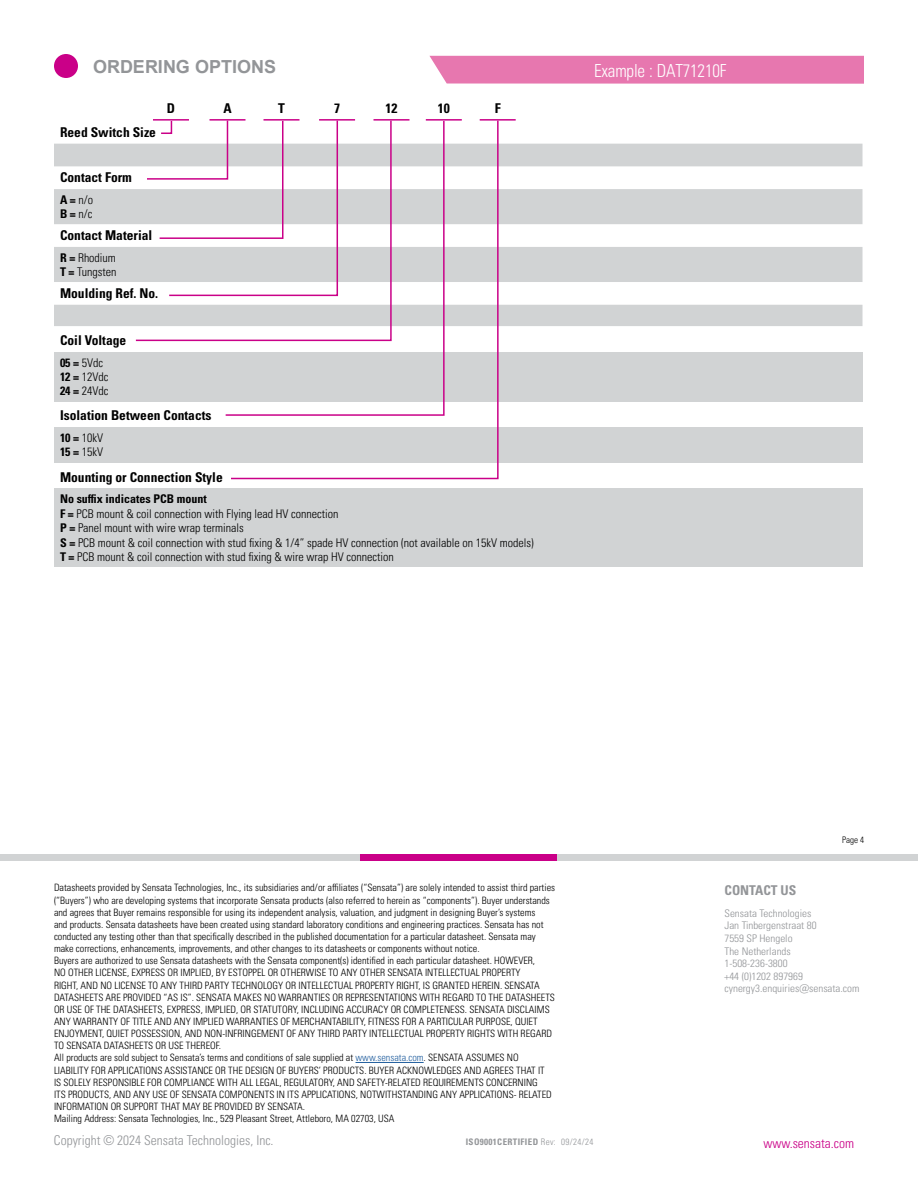
<style>
.page{position:relative;width:918px;height:1188px;background:#fff}
.page>*{position:absolute;margin:0;border:0;box-sizing:border-box;transform-origin:0 0}
.t1{font:300 condensed 18px "Univers LT Pro";letter-spacing:-.01em;color:#fff;scale:.95 1}
.t2{font:700 18px "Arial";color:#939598}
.t3{font:700 condensed 13.5px "Univers LT Pro";color:#000}
.t4{font:300 condensed 13.5px "Univers LT Pro";color:#939598}
.t5{font:300 condensed 13.5px "Univers LT Pro";color:#ca0088}
.t6{font:700 condensed 13.5px "Univers LT Pro";color:#939598}
.t7{font:300 condensed 12px/14.4px "Univers LT Pro";color:#000}
.t8{font:300 condensed 10.5px/12.6px "Univers LT Pro";color:#939598;scale:1.05 1}
.t9{font:300 condensed 10.2px/12.1px "Univers LT Pro";color:#000}
.t10{font:700 condensed 9px "Univers LT Pro";letter-spacing:.04em;color:#939598}
.t11{font:300 condensed 9px "Univers LT Pro";color:#000}
.s1{font-weight:700}
.s2{color:#215e9e}
.s3{font-weight:300}
</style>
<div class="page">
<div style="left:0;top:854px;width:361px;height:7px;background:#d1d3d4"></div>
<div style="left:557px;top:854px;width:361px;height:7px;background:#d1d3d4"></div>
<div style="left:361px;top:854px;width:196px;height:7px;background:#ca0088"></div>
<hr style="left:356px;top:1062px;width:68px;height:1px;background:#215e9e">
<div style="left:429px;top:56px;width:435px;height:28px;background:#e777af"></div>
<svg style="left:54px;top:144px;width:808px;height:182px;fill:#d1d3d4"></svg>
<div style="left:54px;top:352px;width:808px;height:49px;background:#d1d3d4"></div>
<div style="left:54px;top:427px;width:808px;height:36px;background:#d1d3d4"></div>
<div style="left:54px;top:489px;width:808px;height:78px;background:#d1d3d4"></div>
<hr style="left:480px;top:119px;width:36px;height:2px;background:#ca0088">
<svg style="left:134px;top:119px;width:90px;height:223px"></svg>
<svg style="left:224px;top:119px;width:6px;height:297px"></svg>
<svg style="left:230px;top:119px;width:269px;height:361px"></svg>
<div style="left:54px;top:54px;width:24px;height:24px;background:#ca0088;border-radius:50%"></div>
<h1 class="t2" style="left:93px;top:54px;width:185px">ORDERING OPTIONS</h1>
<h1 class="t1" style="left:594px;top:58px;width:141px">Example : DAT71210F</h1>
<h2 class="t3" style="left:167px;top:100px;width:10px">D</h2>
<h2 class="t3" style="left:223px;top:100px;width:10px">A</h2>
<h2 class="t3" style="left:278px;top:100px;width:8px">T</h2>
<h2 class="t3" style="left:334px;top:100px;width:7px">7</h2>
<h2 class="t3" style="left:385px;top:100px;width:13px">12</h2>
<h2 class="t3" style="left:438px;top:100px;width:13px">10</h2>
<h2 class="t3" style="left:495px;top:100px;width:7px">F</h2>
<h2 class="t3" style="left:60px;top:124px;width:98px">Reed Switch Size</h2>
<h2 class="t3" style="left:60px;top:169px;width:73px">Contact Form</h2>
<p class="t7" style="left:60px;top:192px;width:35px"><span class="s1">A =</span> n/o<br><span class="s1">B =</span> n/c</p>
<h2 class="t3" style="left:60px;top:227px;width:94px">Contact Material</h2>
<p class="t7" style="left:60px;top:250px;width:58px"><span class="s1">R =</span> Rhodium<br><span class="s1">T =</span> Tungsten</p>
<h2 class="t3" style="left:60px;top:285px;width:100px">Moulding Ref. No.</h2>
<h2 class="t3" style="left:60px;top:332px;width:68px">Coil Voltage</h2>
<p class="t7" style="left:60px;top:354px;width:50px"><span class="s1">05 =</span> 5Vdc<br><span class="s1">12 =</span> 12Vdc<br><span class="s1">24 =</span> 24Vdc</p>
<h2 class="t3" style="left:60px;top:407px;width:153px">Isolation Between Contacts</h2>
<p class="t7" style="left:60px;top:430px;width:45px"><span class="s1">10 =</span> 10kV<br><span class="s1">15 =</span> 15kV</p>
<h2 class="t3" style="left:60px;top:469px;width:164px">Mounting or Connection Style</h2>
<p class="t7" style="left:60px;top:491px;width:475px"><span class="s1">No suffix indicates PCB mount<br>F =</span> PCB mount &amp; coil connection with Flying lead HV connection<br><span class="s1">P =</span> Panel mount with wire wrap terminals<br><span class="s1">S =</span> PCB mount &amp; coil connection with stud fixing &amp; 1/4” spade HV connection (not available on 15kV models)<br><span class="s1">T =</span> PCB mount &amp; coil connection with stud fixing &amp; wire wrap HV connection</p>
<p class="t9" style="left:54px;top:881px;width:503px">Datasheets provided by Sensata Technologies, Inc., its subsidiaries and/or affiliates (“Sensata”) are solely intended to assist third parties (“Buyers”) who are developing systems that incorporate Sensata products (also referred to herein as “components”). Buyer understands and agrees that Buyer remains responsible for using its independent analysis, valuation, and judgment in designing Buyer’s systems<br>and products. Sensata datasheets have been created using standard laboratory conditions and engineering practices. Sensata has not conducted any testing other than that specifically described in the published documentation for a particular datasheet. Sensata may make corrections, enhancements, improvements, and other changes to its datasheets or components without notice.<br>Buyers are authorized to use Sensata datasheets with the Sensata component(s) identified in each particular datasheet. HOWEVER,<br>NO OTHER LICENSE, EXPRESS OR IMPLIED, BY ESTOPPEL OR OTHERWISE TO ANY OTHER SENSATA INTELLECTUAL PROPERTY<br>RIGHT, AND NO LICENSE TO ANY THIRD PARTY TECHNOLOGY OR INTELLECTUAL PROPERTY RIGHT, IS GRANTED HEREIN. SENSATA DATASHEETS ARE PROVIDED “AS IS”. SENSATA MAKES NO WARRANTIES OR REPRESENTATIONS WITH REGARD TO THE DATASHEETS OR USE OF THE DATASHEETS, EXPRESS, IMPLIED, OR STATUTORY, INCLUDING ACCURACY OR COMPLETENESS. SENSATA DISCLAIMS ANY WARRANTY OF TITLE AND ANY IMPLIED WARRANTIES OF MERCHANTABILITY, FITNESS FOR A PARTICULAR PURPOSE, QUIET ENJOYMENT, QUIET POSSESSION, AND NON-INFRINGEMENT OF ANY THIRD PARTY INTELLECTUAL PROPERTY RIGHTS WITH REGARD TO SENSATA DATASHEETS OR USE THEREOF.<br>All products are sold subject to Sensata’s terms and conditions of sale supplied at <span class="s2">www.sensata.com</span>. SENSATA ASSUMES NO LIABILITY FOR APPLICATIONS ASSISTANCE OR THE DESIGN OF BUYERS’ PRODUCTS. BUYER ACKNOWLEDGES AND AGREES THAT IT<br>IS SOLELY RESPONSIBLE FOR COMPLIANCE WITH ALL LEGAL, REGULATORY, AND SAFETY-RELATED REQUIREMENTS CONCERNING<br>ITS PRODUCTS, AND ANY USE OF SENSATA COMPONENTS IN ITS APPLICATIONS, NOTWITHSTANDING ANY APPLICATIONS- RELATED INFORMATION OR SUPPORT THAT MAY BE PROVIDED BY SENSATA.<br>Mailing Address: Sensata Technologies, Inc., 529 Pleasant Street, Attleboro, MA 02703, USA</p>
<h2 class="t4" style="left:54px;top:1131px;width:221px">Copyright © 2024 Sensata Technologies, Inc.</h2>
<p class="t10" style="left:466px;top:1136px;width:129px">ISO9001CERTIFIED <span class="s3">Rev: 09/24/24</span></p>
<h2 class="t6" style="left:724px;top:882px;width:73px">CONTACT US</h2>
<p class="t11" style="left:842px;top:834px;width:23px">Page 4</p>
<p class="t8" style="left:724px;top:906px;width:130px">Sensata Technologies<br>Jan Tinbergenstraat 80<br>7559 SP Hengelo<br>The Netherlands<br>1-508-236-3800<br>+44 (0)1202 897969 cynergy3.enquiries@sensata.com</p>
<h2 class="t5" style="left:763px;top:1134px;width:92px">www.sensata.com</h2>
</div>
